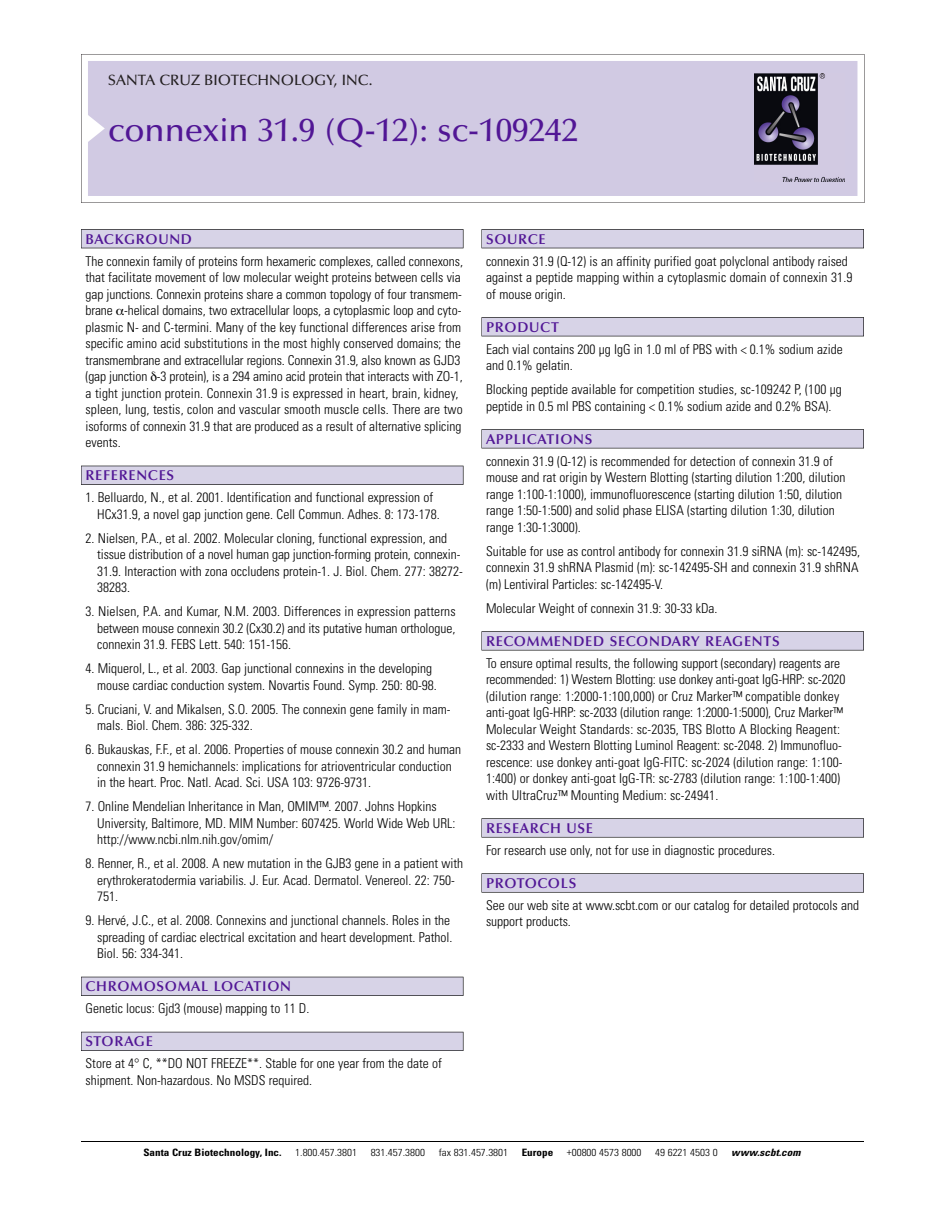
<style>
.page{position:relative;width:945px;height:1215px;background:#fff}
.page>*{position:absolute;margin:0;border:0;box-sizing:border-box;transform-origin:0 0}
.t1{font:500 33px "Optima";color:#511695}
.t2{font:500 15px "Optima";color:#231f20}
.t3{font:600 14.25px "Optima";letter-spacing:.05em;color:#511695}
.t4{font:300 condensed 13.5px/16.5px "Univers";color:#000}
.t5{font:300 condensed 10.2px "Univers";color:#000;scale:1.1 1}
.t6{font:700 condensed 10.2px "Univers";color:#000;scale:1.1 1}
.t7{font:italic 700 condensed 10.2px "Univers";letter-spacing:.005em;color:#000;scale:1.1 1}
</style>
<div class="page">
<svg style="left:81px;top:54px;width:783px;height:149px"></svg>
<div style="left:88px;top:61px;width:769px;height:135px;background:#d1cae3"></div>
<img style="left:755px;top:74px;width:90px;height:108px">
<div style="left:81px;top:229px;width:382px;height:19px;background:#525156"></div>
<div style="left:81px;top:230px;width:382px;height:18px;background:#d7d3e7"></div>
<div style="left:81px;top:466px;width:382px;height:19px;background:#515055"></div>
<div style="left:81px;top:466px;width:382px;height:18px;background:#d7d3e7"></div>
<div style="left:81px;top:977px;width:382px;height:19px;background:#525158"></div>
<div style="left:81px;top:977px;width:382px;height:18px;background:#d7d3e7"></div>
<div style="left:81px;top:1032px;width:382px;height:19px;background:#54535a"></div>
<div style="left:81px;top:1032px;width:382px;height:18px;background:#d7d3e7"></div>
<div style="left:482px;top:229px;width:382px;height:19px;background:#525156"></div>
<div style="left:482px;top:230px;width:381px;height:18px;background:#d7d3e7"></div>
<div style="left:482px;top:317px;width:382px;height:19px;background:#525155"></div>
<div style="left:482px;top:318px;width:381px;height:18px;background:#d7d3e7"></div>
<div style="left:482px;top:429px;width:382px;height:19px;background:#545357"></div>
<div style="left:482px;top:430px;width:381px;height:18px;background:#d7d3e7"></div>
<div style="left:482px;top:631px;width:382px;height:19px;background:#575759"></div>
<div style="left:482px;top:632px;width:381px;height:18px;background:#d7d3e7"></div>
<svg style="left:482px;top:818px;width:382px;height:20px"></svg>
<div style="left:482px;top:819px;width:381px;height:18px;background:#d7d3e7"></div>
<div style="left:482px;top:873px;width:382px;height:20px;background:#626263"></div>
<div style="left:482px;top:874px;width:381px;height:18px;background:#d7d3e7"></div>
<hr style="left:81px;top:1141px;width:783px;height:1px;background:#000">
<p class="t2" style="left:108px;top:74px;width:266px">SANTA CRUZ BIOTECHNOLOGY, INC.</p>
<h1 class="t1" style="left:108px;top:117px;width:472px">connexin 31.9 (Q-12): sc-109242</h1>
<p class="t3" style="left:86px;top:233px;width:108px">BACKGROUND</p>
<p class="t4" style="left:86px;top:254px;width:379px">The connexin family of proteins form hexameric complexes, called connexons, that facilitate movement of low molecular weight proteins between cells via gap junctions. Connexin proteins share a common topology of four transmem&shy;brane -helical domains, two extracellular loops, a cytoplasmic loop and cyto&shy;plasmic N- and C-termini. Many of the key functional differences arise from specific amino acid substitutions in the most highly conserved domains; the transmembrane and extracellular regions. Connexin 31.9, also known as GJD3 (gap junction -3 protein), is a 294 amino acid protein that interacts with ZO-1, a tight junction protein. Connexin 31.9 is expressed in heart, brain, kidney, spleen, lung, testis, colon and vascular smooth muscle cells. There are two isoforms of connexin 31.9 that are produced as a result of alternative splicing events.</p>
<p class="t3" style="left:86px;top:470px;width:90px">REFERENCES</p>
<p class="t4" style="left:97px;top:490px;width:344px;text-indent:-12px">1. Belluardo, N., et al. 2001. Identification and functional expression of<br>HCx31.9, a novel gap junction gene. Cell Commun. Adhes. 8: 173-178.</p>
<p class="t4" style="left:97px;top:531px;width:367px;text-indent:-12px">2. Nielsen, P.A., et al. 2002. Molecular cloning, functional expression, and tissue distribution of a novel human gap junction-forming protein, connexin-31.9. Interaction with zona occludens protein-1. J. Biol. Chem. 277: 38272- 38283.</p>
<p class="t4" style="left:97px;top:604px;width:360px;text-align:justify;text-indent:-12px">3. Nielsen, P.A. and Kumar, N.M. 2003. Differences in expression patterns between mouse connexin 30.2 (Cx30.2) and its putative human orthologue, connexin 31.9. FEBS Lett. 540: 151-156.</p>
<p class="t4" style="left:97px;top:661px;width:341px;text-indent:-12px">4. Miquerol, L., et al. 2003. Gap junctional connexins in the developing mouse cardiac conduction system. Novartis Found. Symp. 250: 80-98.</p>
<p class="t4" style="left:97px;top:702px;width:355px;text-indent:-12px">5. Cruciani, V. and Mikalsen, S.O. 2005. The connexin gene family in mam&shy;mals. Biol. Chem. 386: 325-332.</p>
<p class="t4" style="left:97px;top:742px;width:365px;text-indent:-12px">6. Bukauskas, F.F., et al. 2006. Properties of mouse connexin 30.2 and human connexin 31.9 hemichannels: implications for atrioventricular conduction in the heart. Proc. Natl. Acad. Sci. USA 103: 9726-9731.</p>
<p class="t4" style="left:97px;top:799px;width:360px;text-indent:-12px">7. Online Mendelian Inheritance in Man, OMIM™. 2007. Johns Hopkins<br>University, Baltimore, MD. MIM Number: 607425. World Wide Web URL: http://www.ncbi.nlm.nih.gov/omim/</p>
<p class="t4" style="left:97px;top:856px;width:368px;text-indent:-12px">8. Renner, R., et al. 2008. A new mutation in the GJB3 gene in a patient with erythrokeratodermia variabilis. J. Eur. Acad. Dermatol. Venereol. 22: 750-<br>751.</p>
<p class="t4" style="left:97px;top:913px;width:357px;text-indent:-12px">9. Hervé, J.C., et al. 2008. Connexins and junctional channels. Roles in the spreading of cardiac electrical excitation and heart development. Pathol.<br>Biol. 56: 334-341.</p>
<p class="t3" style="left:86px;top:981px;width:207px">CHROMOSOMAL LOCATION</p>
<p class="t4" style="left:86px;top:1001px;width:225px">Genetic locus: Gjd3 (mouse) mapping to 11 D.</p>
<p class="t3" style="left:86px;top:1036px;width:69px">STORAGE</p>
<p class="t4" style="left:86px;top:1056px;width:358px">Store at 4° C, **DO NOT FREEZE**. Stable for one year from the date of shipment. Non-hazardous. No MSDS required.</p>
<p class="t3" style="left:486px;top:233px;width:61px">SOURCE</p>
<p class="t4" style="left:486px;top:254px;width:368px">connexin 31.9 (Q-12) is an affinity purified goat polyclonal antibody raised against a peptide mapping within a cytoplasmic domain of connexin 31.9 of mouse origin.</p>
<p class="t3" style="left:486px;top:321px;width:74px">PRODUCT</p>
<p class="t4" style="left:486px;top:342px;width:358px">Each vial contains 200 µg IgG in 1.0 ml of PBS with &lt; 0.1% sodium azide and 0.1% gelatin.</p>
<p class="t4" style="left:486px;top:382px;width:357px">Blocking peptide available for competition studies, sc-109242 P, (100 µg peptide in 0.5 ml PBS containing &lt; 0.1% sodium azide and 0.2% BSA).</p>
<p class="t3" style="left:486px;top:433px;width:108px">APPLICATIONS</p>
<p class="t4" style="left:486px;top:454px;width:361px">connexin 31.9 (Q-12) is recommended for detection of connexin 31.9 of mouse and rat origin by Western Blotting (starting dilution 1:200, dilution range 1:100-1:1000), immunofluorescence (starting dilution 1:50, dilution range 1:50-1:500) and solid phase ELISA (starting dilution 1:30, dilution range 1:30-1:3000).</p>
<p class="t4" style="left:486px;top:544px;width:376px">Suitable for use as control antibody for connexin 31.9 siRNA (m): sc-142495, connexin 31.9 shRNA Plasmid (m): sc-142495-SH and connexin 31.9 shRNA (m) Lentiviral Particles: sc-142495-V.</p>
<p class="t4" style="left:486px;top:601px;width:233px">Molecular Weight of connexin 31.9: 30-33 kDa.</p>
<p class="t3" style="left:486px;top:635px;width:295px">RECOMMENDED SECONDARY REAGENTS</p>
<p class="t4" style="left:486px;top:656px;width:361px">To ensure optimal results, the following support (secondary) reagents are recommended: 1) Western Blotting: use donkey anti-goat IgG-HRP: sc-2020 (dilution range: 1:2000-1:100,000) or Cruz Marker™ compatible donkey anti-goat IgG-HRP: sc-2033 (dilution range: 1:2000-1:5000), Cruz Marker™ Molecular Weight Standards: sc-2035, TBS Blotto A Blocking Reagent: sc-2333 and Western Blotting Luminol Reagent: sc-2048. 2) Immunofluo&shy;rescence: use donkey anti-goat IgG-FITC: sc-2024 (dilution range: 1:100- 1:400) or donkey anti-goat IgG-TR: sc-2783 (dilution range: 1:100-1:400) with UltraCruz™ Mounting Medium: sc-24941.</p>
<p class="t3" style="left:486px;top:822px;width:109px">RESEARCH USE</p>
<p class="t4" style="left:486px;top:843px;width:290px">For research use only, not for use in diagnostic procedures.</p>
<p class="t3" style="left:486px;top:877px;width:92px">PROTOCOLS</p>
<p class="t4" style="left:486px;top:898px;width:375px">See our web site at www.scbt.com or our catalog for detailed protocols and support products.</p>
<p class="t6" style="left:143px;top:1148px;width:127px">Santa Cruz Biotechnology, Inc.</p>
<p class="t5" style="left:295px;top:1148px;width:58px">1.800.457.3801</p>
<p class="t5" style="left:371px;top:1148px;width:51px">831.457.3800</p>
<p class="t5" style="left:439px;top:1148px;width:65px">fax 831.457.3801</p>
<p class="t6" style="left:522px;top:1148px;width:30px">Europe</p>
<p class="t5" style="left:567px;top:1148px;width:69px">+00800 4573 8000</p>
<p class="t5" style="left:655px;top:1148px;width:58px">49 6221 4503 0</p>
<p class="t7" style="left:731px;top:1148px;width:64px">www.scbt.com</p>
</div>
